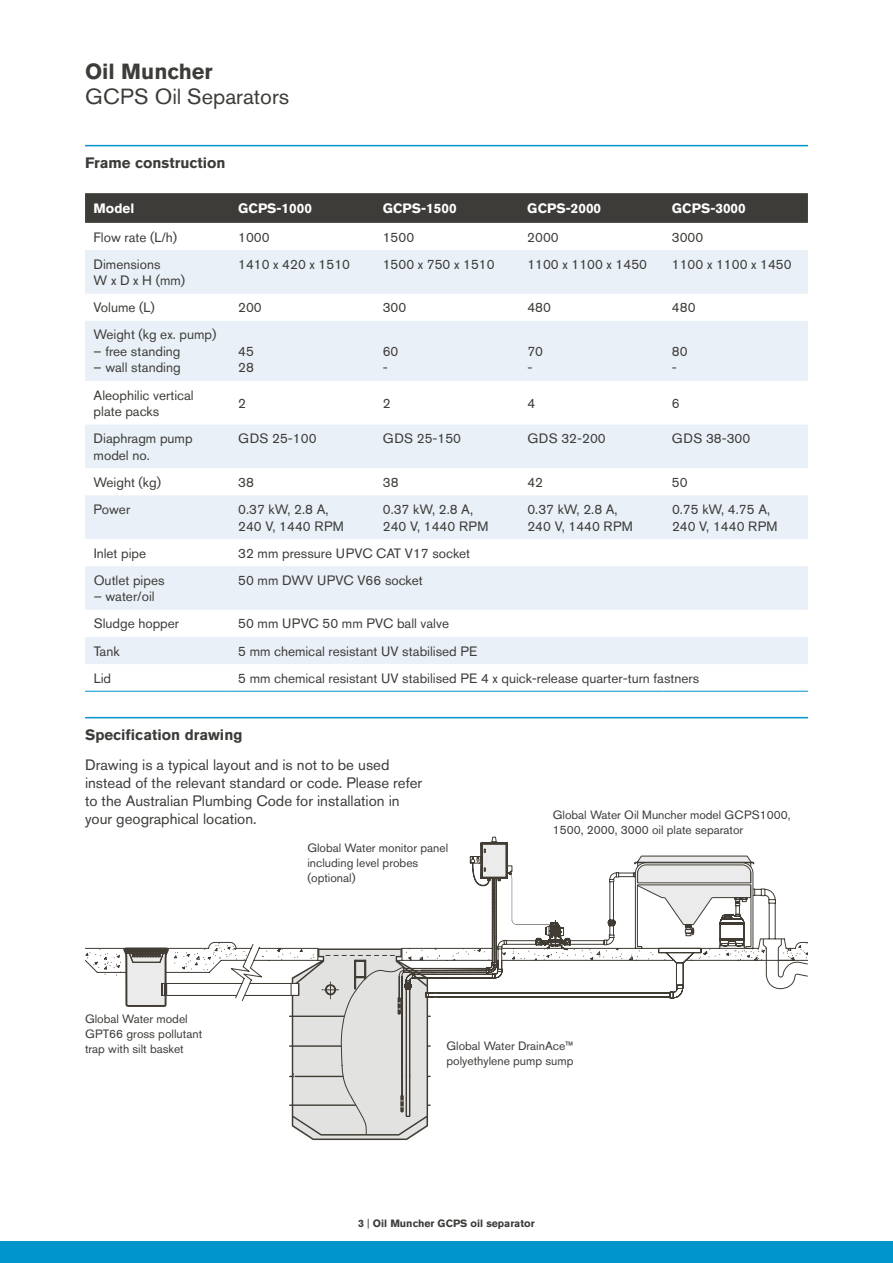
<style>
.page{position:relative;width:893px;height:1263px;background:#fff}
.page>*{position:absolute;margin:0;border:0;box-sizing:border-box;transform-origin:0 0}
.t1{font:21.75px "Akzidenz Grotesk BQ";color:#3d3c39}
.t2{font:700 21.75px "Akzidenz Grotesk BQ";color:#3d3c39}
.t3{font:15px/18px "Akzidenz Grotesk BQ";color:#3d3c39}
.t4{font:700 15px "Akzidenz Grotesk BQ";color:#3d3c39}
.t5{font:13.5px/16.5px "Akzidenz Grotesk BQ";color:#3d3c39}
.t6{font:700 13.5px "Akzidenz Grotesk BQ";color:#fff}
.t7{font:12px/15px "Akzidenz Grotesk BQ";color:#3d3c39}
.t8{font:700 10.5px "Akzidenz Grotesk BQ";color:#3d3c39}
.s1{font-weight:400}
</style>
<div class="page">
<div style="left:0;top:1242px;width:893px;height:21px;background:#0095cb"></div>
<div style="left:85px;top:193px;width:723px;height:30px;background:#3d3c39"></div>
<svg style="left:85px;top:250px;width:723px;height:414px;fill:#e9f0f7"></svg>
<hr style="left:85px;top:691px;width:145px;height:1px;background:#0095cb">
<hr style="left:230px;top:691px;width:144px;height:1px;background:#0095cb">
<hr style="left:374px;top:691px;width:145px;height:1px;background:#0095cb">
<hr style="left:519px;top:691px;width:144px;height:1px;background:#0095cb">
<hr style="left:663px;top:691px;width:145px;height:1px;background:#0095cb">
<hr style="left:85px;top:145px;width:723px;height:1px;background:#0095cb">
<hr style="left:85px;top:717px;width:723px;height:1px;background:#0095cb">
<svg style="left:104px;top:837px;width:704px;height:303px"></svg>
<h1 class="t2" style="left:85px;top:59px;width:129px">Oil Muncher</h1>
<h1 class="t1" style="left:85px;top:83px;width:206px">GCPS Oil Separators</h1>
<p class="t4" style="left:85px;top:154px;width:142px">Frame construction</p>
<p class="t6" style="left:94px;top:201px;width:42px">Model</p>
<p class="t6" style="left:238px;top:201px;width:75px">GCPS-1000</p>
<p class="t6" style="left:383px;top:201px;width:75px">GCPS-1500</p>
<p class="t6" style="left:527px;top:201px;width:75px">GCPS-2000</p>
<p class="t6" style="left:672px;top:201px;width:75px">GCPS-3000</p>
<p class="t5" style="left:94px;top:228px;width:85px">Flow rate (L/h)</p>
<p class="t5" style="left:238px;top:228px;width:33px">1000</p>
<p class="t5" style="left:383px;top:228px;width:33px">1500</p>
<p class="t5" style="left:527px;top:228px;width:33px">2000</p>
<p class="t5" style="left:672px;top:228px;width:33px">3000</p>
<p class="t5" style="left:94px;top:256px;width:93px">Dimensions<br>W x D x H (mm)</p>
<p class="t5" style="left:238px;top:256px;width:113px">1410 x 420 x 1510</p>
<p class="t5" style="left:383px;top:256px;width:113px">1500 x 750 x 1510</p>
<p class="t5" style="left:527px;top:256px;width:121px">1100 x 1100 x 1450</p>
<p class="t5" style="left:672px;top:256px;width:121px">1100 x 1100 x 1450</p>
<p class="t5" style="left:94px;top:299px;width:63px">Volume (L)</p>
<p class="t5" style="left:238px;top:299px;width:25px">200</p>
<p class="t5" style="left:383px;top:299px;width:25px">300</p>
<p class="t5" style="left:527px;top:299px;width:25px">480</p>
<p class="t5" style="left:672px;top:299px;width:25px">480</p>
<p class="t5" style="left:94px;top:326px;width:124px">Weight (kg ex. pump)</p>
<p class="t5" style="left:94px;top:343px;width:88px">– free standing</p>
<p class="t5" style="left:94px;top:359px;width:89px">– wall standing</p>
<p class="t5" style="left:238px;top:343px;width:17px">45<br>28</p>
<p class="t5" style="left:383px;top:343px;width:17px">60 -</p>
<p class="t5" style="left:527px;top:343px;width:17px">70 -</p>
<p class="t5" style="left:672px;top:343px;width:17px">80 -</p>
<p class="t5" style="left:94px;top:387px;width:102px">Aleophilic vertical plate packs</p>
<p class="t5" style="left:238px;top:395px;width:9px">2</p>
<p class="t5" style="left:383px;top:395px;width:9px">2</p>
<p class="t5" style="left:527px;top:395px;width:9px">4</p>
<p class="t5" style="left:672px;top:395px;width:9px">6</p>
<p class="t5" style="left:94px;top:430px;width:100px">Diaphragm pump model no.</p>
<p class="t5" style="left:238px;top:430px;width:80px">GDS 25-100</p>
<p class="t5" style="left:383px;top:430px;width:80px">GDS 25-150</p>
<p class="t5" style="left:527px;top:430px;width:80px">GDS 32-200</p>
<p class="t5" style="left:672px;top:430px;width:80px">GDS 38-300</p>
<p class="t5" style="left:94px;top:474px;width:69px">Weight (kg)</p>
<p class="t5" style="left:238px;top:474px;width:17px">38</p>
<p class="t5" style="left:383px;top:474px;width:17px">38</p>
<p class="t5" style="left:527px;top:474px;width:17px">42</p>
<p class="t5" style="left:672px;top:474px;width:17px">50</p>
<p class="t5" style="left:94px;top:501px;width:38px">Power</p>
<p class="t5" style="left:238px;top:501px;width:107px">0.37 kW, 2.8 A,<br>240 V, 1440 RPM</p>
<p class="t5" style="left:383px;top:501px;width:107px">0.37 kW, 2.8 A,<br>240 V, 1440 RPM</p>
<p class="t5" style="left:527px;top:501px;width:107px">0.37 kW, 2.8 A,<br>240 V, 1440 RPM</p>
<p class="t5" style="left:672px;top:501px;width:107px">0.75 kW, 4.75 A,<br>240 V, 1440 RPM</p>
<p class="t5" style="left:94px;top:545px;width:54px">Inlet pipe</p>
<p class="t5" style="left:238px;top:545px;width:233px">32 mm pressure UPVC CAT V17 socket</p>
<p class="t5" style="left:94px;top:572px;width:72px">Outlet pipes</p>
<p class="t5" style="left:94px;top:588px;width:62px">– water/oil</p>
<p class="t5" style="left:238px;top:572px;width:186px">50 mm DWV UPVC V66 socket</p>
<p class="t5" style="left:94px;top:615px;width:87px">Sludge hopper</p>
<p class="t5" style="left:238px;top:615px;width:212px">50 mm UPVC 50 mm PVC ball valve</p>
<p class="t5" style="left:94px;top:642px;width:27px">Tank</p>
<p class="t5" style="left:238px;top:642px;width:241px">5 mm chemical resistant UV stabilised PE</p>
<p class="t5" style="left:94px;top:670px;width:19px">Lid</p>
<p class="t5" style="left:238px;top:670px;width:462px">5 mm chemical resistant UV stabilised PE 4 x quick-release quarter-turn fastners</p>
<p class="t4" style="left:85px;top:726px;width:159px">Specification drawing</p>
<p class="t3" style="left:85px;top:756px;width:339px">Drawing is a typical layout and is not to be used instead of the relevant standard or code. Please refer to the Australian Plumbing Code for installation in your geographical location.</p>
<p class="t7" style="left:307px;top:840px;width:142px">Global Water monitor panel including level probes (optional)</p>
<p class="t7" style="left:553px;top:807px;width:239px">Global Water Oil Muncher model GCPS1000,<br>1500, 2000, 3000 oil plate separator</p>
<p class="t7" style="left:85px;top:1011px;width:119px">Global Water model<br>GPT66 gross pollutant trap with silt basket</p>
<p class="t7" style="left:446px;top:1038px;width:129px">Global Water DrainAce™ polyethylene pump sump</p>
<p class="t8" style="left:358px;top:1217px;width:178px">3 <span class="s1">|</span> Oil Muncher GCPS oil separator</p>
</div>
